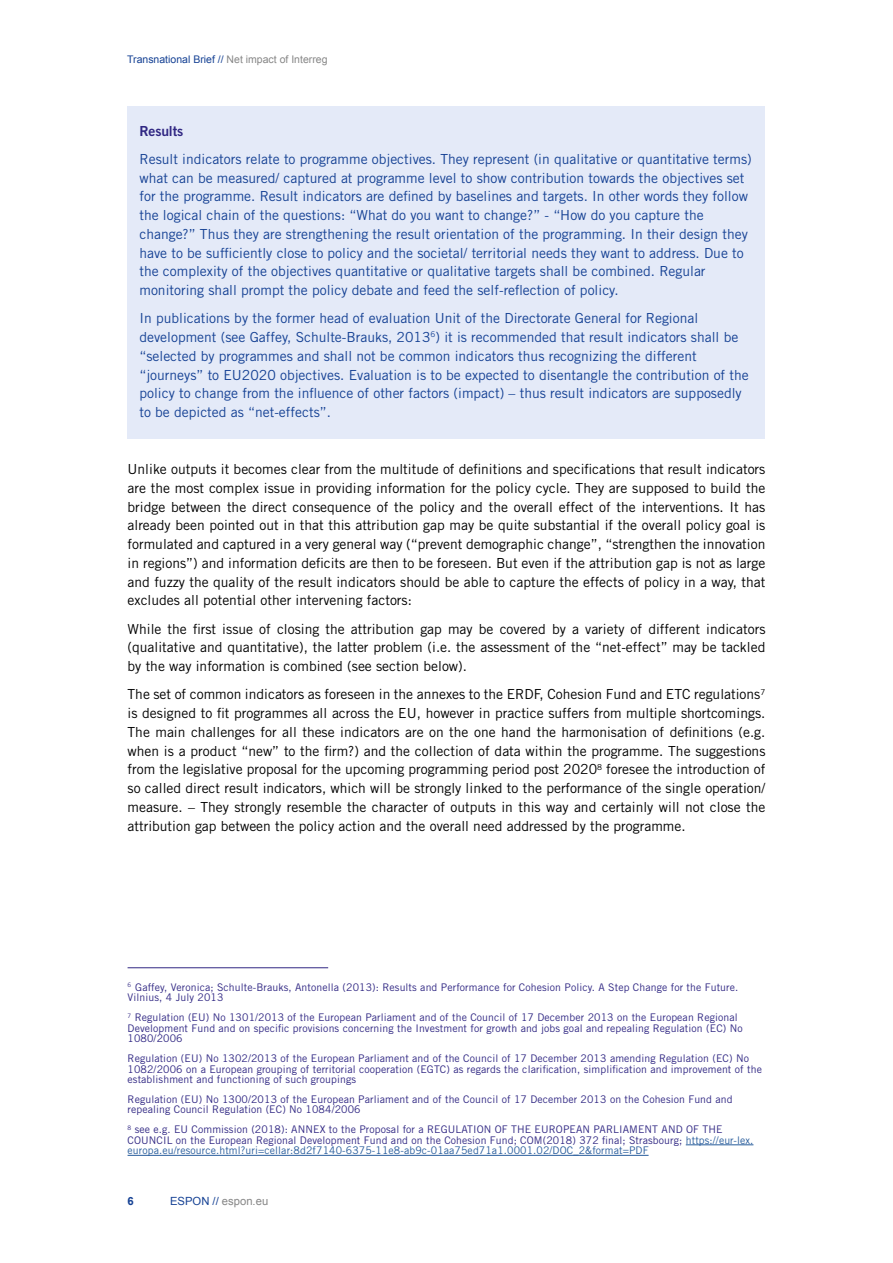
<style>
.page{position:relative;width:893px;height:1263px;background:#fff}
.page>*{position:absolute;margin:0;border:0;box-sizing:border-box;transform-origin:0 0}
.t1{font:13.8px/18.8px "Trade Gothic LT Std";color:#000;text-align:justify}
.t2{font:13.8px/18.8px "Trade Gothic LT Std";color:#154194}
.t3{font:13.8px "Trade Gothic LT Std Bd 2";letter-spacing:-.01em;color:#302783}
.t4{font:11.25px "Arial";color:#878787}
.t5{font:700 11.25px "Arial";color:#154194}
.t6{font:10.5px/10.5px "Trade Gothic LT Std";letter-spacing:.01em;color:#302783}
.t7{font:10.5px "Arial";color:#154194}
.s1{color:#878787}
.s2{color:#265b9b}
.s3{color:#154194}
</style>
<div class="page">
<div style="left:128px;top:106px;width:637px;height:333px;background:#e4eaf8"></div>
<hr style="left:686px;top:1144px;width:67px;height:1px;background:#265b9b">
<hr style="left:128px;top:1155px;width:521px;height:1px;background:#265b9b">
<hr style="left:128px;top:967px;width:200px;height:1px;background:#302783">
<p class="t7" style="left:127px;top:52px;width:202px">Transnational Brief // <span class="s1">Net impact of Interreg</span></p>
<p class="t3" style="left:139px;top:122px;width:45px">Results</p>
<p class="t2" style="left:139px;top:149px;width:614px">Result indicators relate to programme objectives. They represent (in qualitative or quantitative terms) what can be measured/ captured at programme level to show contribution towards the objectives set for the programme. Result indicators are defined by baselines and targets. In other words they follow the logical chain of the questions: “What do you want to change?” - “How do you capture the change?” Thus they are strengthening the result orientation of the programming. In their design they have to be sufficiently close to policy and the societal/ territorial needs they want to address. Due to the complexity of the objectives quantitative or qualitative targets shall be combined. Regular monitoring shall prompt the policy debate and feed the self-reflection of policy.</p>
<p class="t2" style="left:139px;top:309px;width:611px">In publications by the former head of evaluation Unit of the Directorate General for Regional development (see Gaffey, Schulte-Brauks, 2013<sup>6</sup>) it is recommended that result indicators shall be “selected by programmes and shall not be common indicators thus recognizing the different “journeys” to EU2020 objectives. Evaluation is to be expected to disentangle the contribution of the policy to change from the influence of other factors (impact) – thus result indicators are supposedly to be depicted as “net-effects”.</p>
<p class="t1" style="left:128px;top:460px;width:639px">Unlike outputs it becomes clear from the multitude of definitions and specifications that result indicators are the most complex issue in providing information for the policy cycle. They are supposed to build the bridge between the direct consequence of the policy and the overall effect of the interventions. It has already been pointed out in that this attribution gap may be quite substantial if the overall policy goal is formulated and captured in a very general way (“prevent demographic change”, “strengthen the innovation in regions”) and information deficits are then to be foreseen. But even if the attribution gap is not as large and fuzzy the quality of the result indicators should be able to capture the effects of policy in a way, that excludes all potential other intervening factors:</p>
<p class="t1" style="left:128px;top:619px;width:639px">While the first issue of closing the attribution gap may be covered by a variety of different indicators (qualitative and quantitative), the latter problem (i.e. the assessment of the “net-effect” may be tackled by the way information is combined (see section below).</p>
<p class="t1" style="left:128px;top:685px;width:639px">The set of common indicators as foreseen in the annexes to the ERDF, Cohesion Fund and ETC regulations<sup>7 </sup>is designed to fit programmes all across the EU, however in practice suffers from multiple shortcomings.<br>The main challenges for all these indicators are on the one hand the harmonisation of definitions (e.g. when is a product “new” to the firm?) and the collection of data within the programme. The suggestions from the legislative proposal for the upcoming programming period post 2020<sup>8</sup> foresee the introduction of so called direct result indicators, which will be strongly linked to the performance of the single operation/ measure. – They strongly resemble the character of outputs in this way and certainly will not close the attribution gap between the policy action and the overall need addressed by the programme.</p>
<p class="t6" style="left:128px;top:982px;width:612px"><sup>6</sup> Gaffey, Veronica; Schulte-Brauks, Antonella (2013): Results and Performance for Cohesion Policy. A Step Change for the Future.<br>Vilnius, 4 July 2013</p>
<p class="t6" style="left:128px;top:1012px;width:617px"><sup>7</sup> Regulation (EU) No 1301/2013 of the European Parliament and of the Council of 17 December 2013 on the European Regional<br>Development Fund and on specific provisions concerning the Investment for growth and jobs goal and repealing Regulation (EC) No<br>1080/2006</p>
<p class="t6" style="left:128px;top:1053px;width:636px">Regulation (EU) No 1302/2013 of the European Parliament and of the Council of 17 December 2013 amending Regulation (EC) No<br>1082/2006 on a European grouping of territorial cooperation (EGTC) as regards the clarification, simplification and improvement of the establishment and functioning of such groupings</p>
<p class="t6" style="left:128px;top:1094px;width:606px">Regulation (EU) No 1300/2013 of the European Parliament and of the Council of 17 December 2013 on the Cohesion Fund and repealing Council Regulation (EC) No 1084/2006</p>
<p class="t6" style="left:128px;top:1124px;width:627px"><sup>8</sup> see e.g. EU Commission (2018): ANNEX to the Proposal for a REGULATION OF THE EUROPEAN PARLIAMENT AND OF THE<br>COUNCIL on the European Regional Development Fund and on the Cohesion Fund; COM(2018) 372 final; Strasbourg; <span class="s2">https://eur-lex. europa.eu/resource.html?uri=cellar:8d2f7140-6375-11e8-ab9c-01aa75ed71a1.0001.02/DOC_2&amp;format=PDF</span></p>
<p class="t5" style="left:128px;top:1194px;width:8px">6</p>
<p class="t4" style="left:170px;top:1194px;width:100px"><span class="s3">ESPON //</span> espon.eu</p>
</div>
